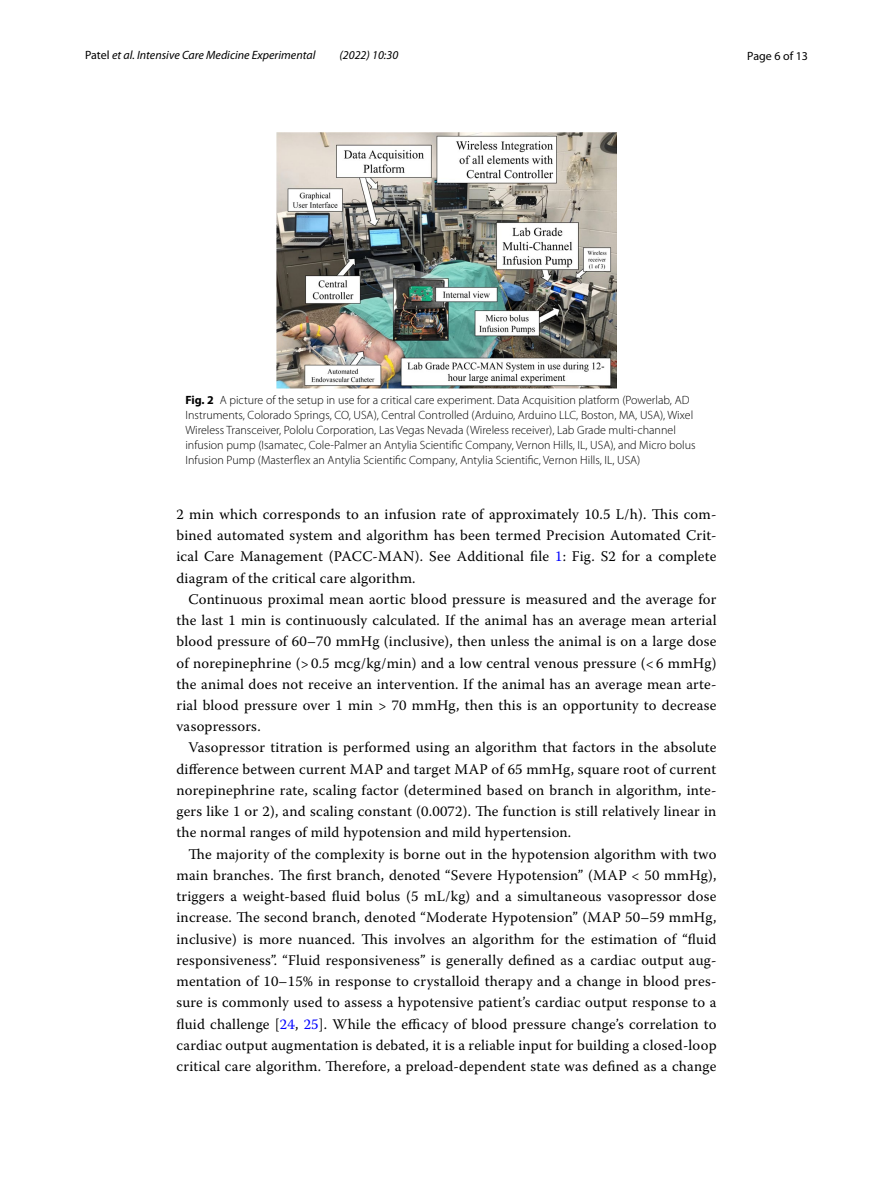
<style>
.page{position:relative;width:893px;height:1187px;background:#fff}
.page>*{position:absolute;margin:0;border:0;box-sizing:border-box;transform-origin:0 0}
.t1{font:14.7px/21.3px "Warnock Pro";letter-spacing:.015em;color:#000;text-align:justify}
.t2{font:300 12px/15px "Myriad Pro";color:#000}
.t3{font:italic 12px "Myriad Pro";color:#000}
.t4{font:12px "Myriad Pro";color:#000}
.s1{font-style:normal}
.s2{font-weight:700}
.s3{color:#00f}
</style>
<div class="page">
<img style="left:276px;top:133px;width:341px;height:255px">
<p class="t3" style="left:85px;top:48px;width:232px"><span class="s1">Patel</span> et al. Intensive Care Medicine Experimental</p>
<p class="t3" style="left:340px;top:48px;width:60px">(2022) 10:30</p>
<p class="t4" style="left:747px;top:48px;width:62px">Page 6 of 13</p>
<p class="t2" style="left:185px;top:392px;width:511px"><span class="s2">Fig. 2</span> A picture of the setup in use for a critical care experiment. Data Acquisition platform (Powerlab, AD Instruments, Colorado Springs, CO, USA), Central Controlled (Arduino, Arduino LLC, Boston, MA, USA), Wixel Wireless Transceiver, Pololu Corporation, Las Vegas Nevada (Wireless receiver), Lab Grade multi-channel infusion pump (Isamatec, Cole-Palmer an Antylia Scientific Company, Vernon Hills, IL, USA), and Micro bolus Infusion Pump (Masterflex an Antylia Scientific Company, Antylia Scientific, Vernon Hills, IL, USA)</p>
<p class="t1" style="left:176px;top:503px;width:542px">2 min which corresponds to an infusion rate of approximately 10.5 L/h). This com&shy;bined automated system and algorithm has been termed Precision Automated Crit&shy;ical Care Management (PACC-MAN). See Additional file <span class="s3">1</span>: Fig. S2 for a complete diagram of the critical care algorithm.</p>
<p class="t1" style="left:176px;top:588px;width:542px;text-indent:12px">Continuous proximal mean aortic blood pressure is measured and the average for the last 1 min is continuously calculated. If the animal has an average mean arterial blood pressure of 60–70 mmHg (inclusive), then unless the animal is on a large dose of norepinephrine (&gt; 0.5 mcg/kg/min) and a low central venous pressure (&lt; 6 mmHg) the animal does not receive an intervention. If the animal has an average mean arte&shy;rial blood pressure over 1 min &gt; 70 mmHg, then this is an opportunity to decrease vasopressors.</p>
<p class="t1" style="left:176px;top:736px;width:542px;text-indent:12px">Vasopressor titration is performed using an algorithm that factors in the absolute difference between current MAP and target MAP of 65 mmHg, square root of current norepinephrine rate, scaling factor (determined based on branch in algorithm, inte&shy;gers like 1 or 2), and scaling constant (0.0072). The function is still relatively linear in the normal ranges of mild hypotension and mild hypertension.</p>
<p class="t1" style="left:176px;top:842px;width:542px;text-indent:12px">The majority of the complexity is borne out in the hypotension algorithm with two main branches. The first branch, denoted “Severe Hypotension” (MAP &lt; 50 mmHg), triggers a weight-based fluid bolus (5 mL/kg) and a simultaneous vasopressor dose increase. The second branch, denoted “Moderate Hypotension” (MAP 50–59 mmHg, inclusive) is more nuanced. This involves an algorithm for the estimation of “fluid responsiveness”. “Fluid responsiveness” is generally defined as a cardiac output aug&shy;mentation of 10–15% in response to crystalloid therapy and a change in blood pres&shy;sure is commonly used to assess a hypotensive patient’s cardiac output response to a fluid challenge [<span class="s3">24</span>, <span class="s3">25</span>]. While the efficacy of blood pressure change’s correlation to cardiac output augmentation is debated, it is a reliable input for building a closed-loop critical care algorithm. Therefore, a preload-dependent state was defined as a change</p>
</div>
